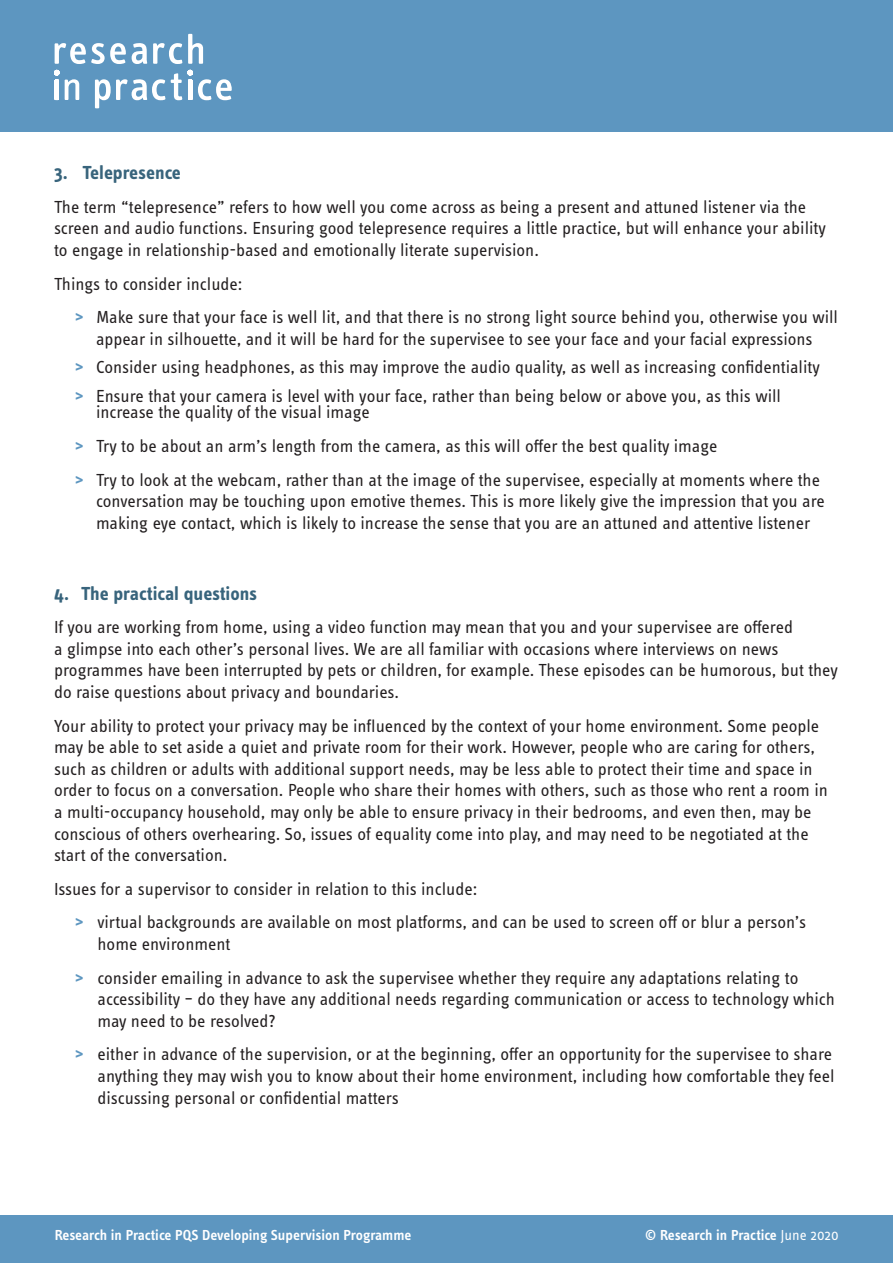
<style>
.page{position:relative;width:893px;height:1263px;background:#fff}
.page>*{position:absolute;margin:0;border:0;box-sizing:border-box;transform-origin:0 0}
.List_Paragraph{font:700 19.5px "Info Text Pro";color:#38647c}
.List_Paragraph-2{font:18px/21.6px "Info Text Pro";color:#231f20}
.Default{font:18px/21.6px "Info Text Pro";color:#231f20}
.t1{font:600 15px "Info Text Pro";color:#fff}
.s1{font-weight:700;color:#5d96c0}
.s2{font-weight:400}
</style>
<div class="page">
<div style="left:0;top:1215px;width:893px;height:48px;background:#5d96c0"></div>
<div style="left:0;top:0;width:893px;height:132px;background:#5d96c0"></div>
<svg style="left:54px;top:34px;width:178px;height:74px"></svg>
<p class="List_Paragraph" style="left:54px;top:161px;width:128px">3. Telepresence</p>
<p class="Default" style="left:54px;top:195px;width:773px">The term “telepresence” refers to how well you come across as being a present and attuned listener via the screen and audio functions. Ensuring good telepresence requires a little practice, but will enhance your ability to engage in relationship-based and emotionally literate supervision.</p>
<p class="Default" style="left:54px;top:272px;width:190px">Things to consider include:</p>
<p class="List_Paragraph-2" style="left:75px;top:306px;width:765px;text-align:center"><span class="s1">&gt;</span> Make sure that your face is well lit, and that there is no strong light source behind you, otherwise you will appear in silhouette, and it will be hard for the supervisee to see your face and your facial expressions</p>
<p class="List_Paragraph-2" style="left:75px;top:356px;width:746px"><span class="s1">&gt;</span> Consider using headphones, as this may improve the audio quality, as well as increasing confidentiality</p>
<p class="List_Paragraph-2" style="left:96px;top:387px;width:687px;line-height:16.5px;text-indent:-21px"><span class="s1">&gt;</span> Ensure that your camera is level with your face, rather than being below or above you, as this will increase the quality of the visual image</p>
<p class="List_Paragraph-2" style="left:75px;top:435px;width:644px"><span class="s1">&gt;</span> Try to be about an arm’s length from the camera, as this will offer the best quality image</p>
<p class="List_Paragraph-2" style="left:96px;top:468px;width:730px;text-indent:-21px"><span class="s1">&gt;</span> Try to look at the webcam, rather than at the image of the supervisee, especially at moments where the conversation may be touching upon emotive themes. This is more likely give the impression that you are making eye contact, which is likely to increase the sense that you are an attuned and attentive listener</p>
<p class="List_Paragraph" style="left:54px;top:581px;width:205px">4. The practical questions</p>
<p class="Default" style="left:54px;top:616px;width:785px">If you are working from home, using a video function may mean that you and your supervisee are offered<br>a glimpse into each other’s personal lives. We are all familiar with occasions where interviews on news programmes have been interrupted by pets or children, for example. These episodes can be humorous, but they do raise questions about privacy and boundaries.</p>
<p class="Default" style="left:54px;top:714px;width:775px">Your ability to protect your privacy may be influenced by the context of your home environment. Some people may be able to set aside a quiet and private room for their work. However, people who are caring for others, such as children or adults with additional support needs, may be less able to protect their time and space in order to focus on a conversation. People who share their homes with others, such as those who rent a room in a multi-occupancy household, may only be able to ensure privacy in their bedrooms, and even then, may be conscious of others overhearing. So, issues of equality come into play, and may need to be negotiated at the start of the conversation.</p>
<p class="Default" style="left:54px;top:877px;width:425px">Issues for a supervisor to consider in relation to this include:</p>
<p class="List_Paragraph-2" style="left:98px;top:911px;width:710px;text-indent:-22px"><span class="s1">&gt;</span> virtual backgrounds are available on most platforms, and can be used to screen off or blur a person’s home environment</p>
<p class="List_Paragraph-2" style="left:98px;top:966px;width:739px;text-indent:-22px"><span class="s1">&gt;</span> consider emailing in advance to ask the supervisee whether they require any adaptations relating to accessibility – do they have any additional needs regarding communication or access to technology which may need to be resolved?</p>
<p class="List_Paragraph-2" style="left:98px;top:1043px;width:739px;text-indent:-22px"><span class="s1">&gt;</span> either in advance of the supervision, or at the beginning, offer an opportunity for the supervisee to share anything they may wish you to know about their home environment, including how comfortable they feel discussing personal or confidential matters</p>
<p class="t1" style="left:55px;top:1226px;width:358px">Research in Practice PQS Developing Supervision Programme</p>
<p class="t1" style="left:645px;top:1226px;width:195px">© Research in Practice <span class="s2">June 2020</span></p>
</div>
